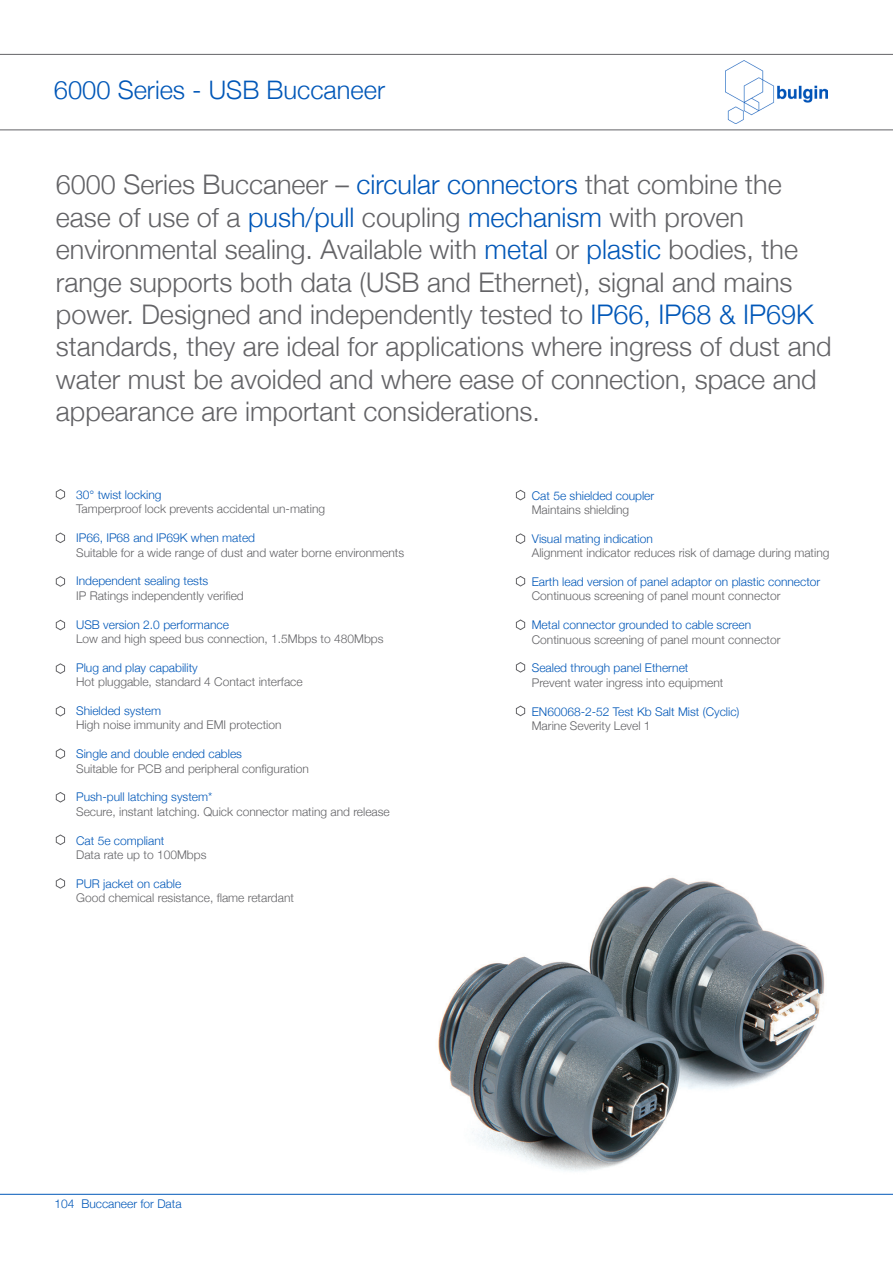
<style>
.page{position:relative;width:893px;height:1263px;background:#fff}
.page>*{position:absolute;margin:0;border:0;box-sizing:border-box;transform-origin:0 0}
.t1{font:300 27px/32.4px "Helvetica Neue";color:#636366}
.Product_Titles{font:300 25.5px "Helvetica Neue";color:#0057b8}
.t2{font:300 12px "Helvetica Neue";color:#636366}
.t3{font:300 12px "Helvetica Neue";color:#0057b8}
.s1{color:#0057b8}
</style>
<div class="page">
<hr style="left:0;top:1194px;width:893px;height:1px;background:#0057b8">
<img style="left:726px;top:61px;width:101px;height:63px">
<hr style="left:0;top:54px;width:893px;height:1px;background:#636366">
<hr style="left:0;top:129px;width:893px;height:1px;background:#636366">
<svg style="left:56px;top:489px;width:10px;height:11px"></svg>
<svg style="left:56px;top:532px;width:10px;height:11px"></svg>
<svg style="left:56px;top:576px;width:10px;height:11px"></svg>
<svg style="left:56px;top:619px;width:10px;height:12px"></svg>
<svg style="left:56px;top:663px;width:10px;height:11px"></svg>
<svg style="left:56px;top:705px;width:10px;height:12px"></svg>
<svg style="left:56px;top:748px;width:10px;height:11px"></svg>
<svg style="left:56px;top:792px;width:10px;height:11px"></svg>
<svg style="left:56px;top:834px;width:10px;height:11px"></svg>
<svg style="left:56px;top:878px;width:10px;height:11px"></svg>
<img style="left:438px;top:877px;width:387px;height:294px">
<svg style="left:516px;top:489px;width:10px;height:12px"></svg>
<svg style="left:516px;top:533px;width:10px;height:11px"></svg>
<svg style="left:516px;top:576px;width:10px;height:11px"></svg>
<svg style="left:516px;top:619px;width:10px;height:11px"></svg>
<svg style="left:516px;top:662px;width:10px;height:11px"></svg>
<svg style="left:516px;top:705px;width:10px;height:11px"></svg>
<p class="Product_Titles" style="left:54px;top:69px;width:333px">6000 Series - USB Buccaneer</p>
<p class="t1" style="left:56px;top:166px;width:727px">6000 Series Buccaneer – <span class="s1">circular connectors</span> that combine the ease of use of a <span class="s1">push/pull</span> coupling <span class="s1">mechanism</span> with proven</p>
<p class="t1" style="left:56px;top:231px;width:777px">environmental sealing. Available with <span class="s1">metal</span> or <span class="s1">plastic</span> bodies, the range supports both data (USB and Ethernet), signal and mains power. Designed and independently tested to <span class="s1">IP66, IP68 &amp; IP69K </span>standards, they are ideal for applications where ingress of dust and water must be avoided and where ease of connection, space and appearance are important considerations.</p>
<p class="t3" style="left:76px;top:485px;width:87px">30° twist locking</p>
<p class="t2" style="left:76px;top:499px;width:250px">Tamperproof lock prevents accidental un-mating</p>
<p class="t3" style="left:76px;top:528px;width:180px">IP66, IP68 and IP69K when mated</p>
<p class="t2" style="left:76px;top:543px;width:330px">Suitable for a wide range of dust and water borne environments</p>
<p class="t3" style="left:76px;top:571px;width:134px">Independent sealing tests</p>
<p class="t2" style="left:76px;top:586px;width:169px">IP Ratings independently verified</p>
<p class="t3" style="left:76px;top:615px;width:154px">USB version 2.0 performance</p>
<p class="t2" style="left:76px;top:629px;width:309px">Low and high speed bus connection, 1.5Mbps to 480Mbps</p>
<p class="t3" style="left:76px;top:658px;width:123px">Plug and play capability</p>
<p class="t2" style="left:76px;top:672px;width:228px">Hot pluggable, standard 4 Contact interface</p>
<p class="t3" style="left:76px;top:701px;width:86px">Shielded system</p>
<p class="t2" style="left:76px;top:715px;width:207px">High noise immunity and EMI protection</p>
<p class="t3" style="left:76px;top:744px;width:167px">Single and double ended cables</p>
<p class="t2" style="left:76px;top:759px;width:234px">Suitable for PCB and peripheral configuration</p>
<p class="t3" style="left:76px;top:787px;width:138px">Push-pull latching system*</p>
<p class="t2" style="left:76px;top:802px;width:315px">Secure, instant latching. Quick connector mating and release</p>
<p class="t3" style="left:76px;top:831px;width:90px">Cat 5e compliant</p>
<p class="t2" style="left:76px;top:845px;width:132px">Data rate up to 100Mbps</p>
<p class="t3" style="left:76px;top:874px;width:107px">PUR jacket on cable</p>
<p class="t2" style="left:76px;top:888px;width:219px">Good chemical resistance, flame retardant</p>
<p class="t3" style="left:55px;top:1194px;width:128px">104 Buccaneer for Data</p>
<p class="t3" style="left:532px;top:486px;width:124px">Cat 5e shielded coupler</p>
<p class="t2" style="left:532px;top:500px;width:99px">Maintains shielding</p>
<p class="t3" style="left:532px;top:529px;width:122px">Visual mating indication</p>
<p class="t2" style="left:532px;top:543px;width:299px">Alignment indicator reduces risk of damage during mating</p>
<p class="t3" style="left:532px;top:572px;width:290px">Earth lead version of panel adaptor on plastic connector</p>
<p class="t2" style="left:532px;top:586px;width:250px">Continuous screening of panel mount connector</p>
<p class="t3" style="left:532px;top:615px;width:221px">Metal connector grounded to cable screen</p>
<p class="t2" style="left:532px;top:630px;width:250px">Continuous screening of panel mount connector</p>
<p class="t3" style="left:532px;top:658px;width:158px">Sealed through panel Ethernet</p>
<p class="t2" style="left:532px;top:673px;width:193px">Prevent water ingress into equipment</p>
<p class="t3" style="left:532px;top:702px;width:209px">EN60068-2-52 Test Kb Salt Mist (Cyclic)</p>
<p class="t2" style="left:532px;top:716px;width:120px">Marine Severity Level 1</p>
</div>
